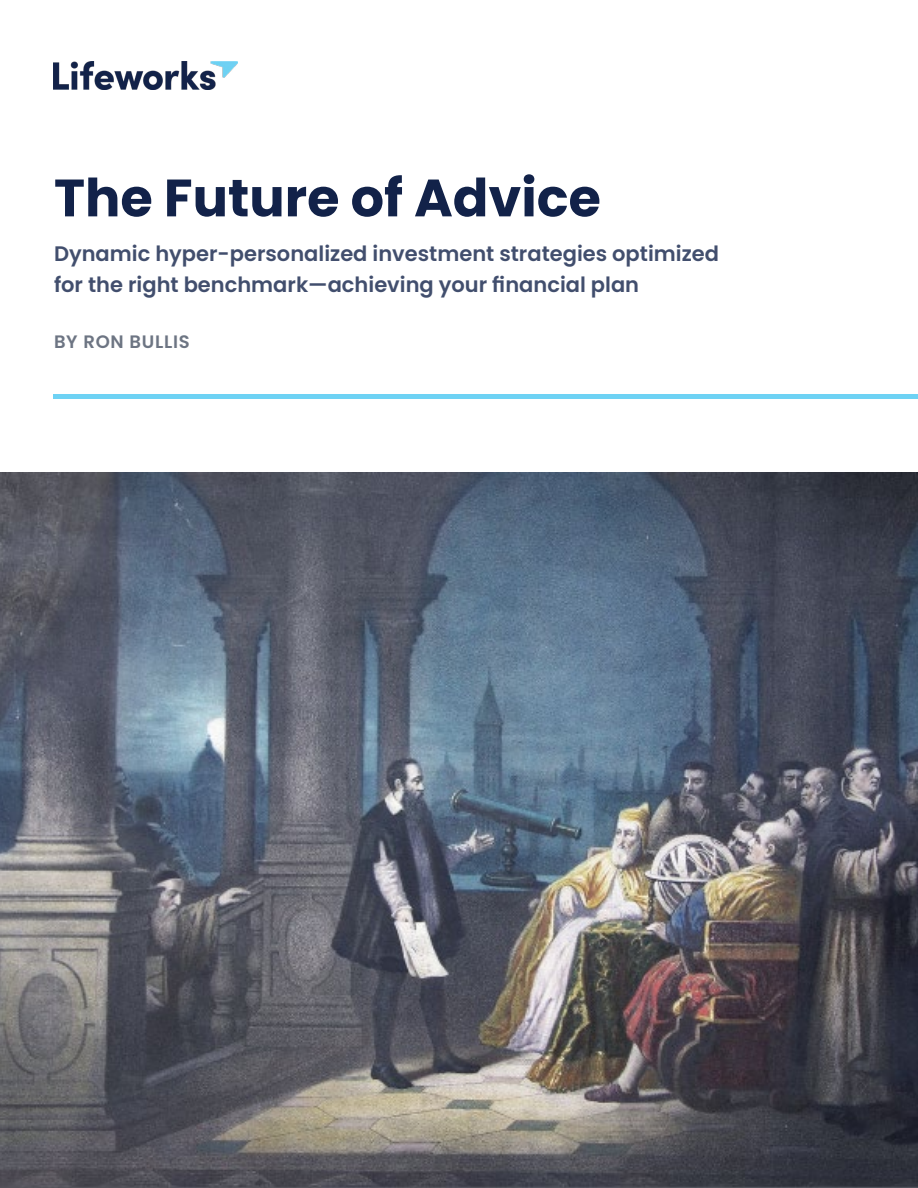
<style>
.page{position:relative;width:918px;height:1188px;background:#fff}
.page>*{position:absolute;margin:0;border:0;box-sizing:border-box;transform-origin:0 0}
.t1{font:700 52.5px "Poppins";color:#122249}
.t2{font:600 21px/31.5px "Poppins";color:#122249}
.t3{font:600 18px "Poppins";letter-spacing:.04em;color:#6d7583}
</style>
<div class="page">
<div style="left:54px;top:394px;width:864px;height:5px;background:#6ed2f4"></div>
<img style="left:0;top:473px;width:918px;height:715px">
<img style="left:54px;top:62px;width:184px;height:28px">
<h1 class="t1" style="left:54px;top:168px;width:548px">The Future of Advice</h1>
<p class="t2" style="left:54px;top:238px;width:667px">Dynamic hyper-personalized investment strategies optimized for the right benchmark—achieving your financial plan</p>
<p class="t3" style="left:54px;top:331px;width:137px">BY RON BULLIS</p>
</div>
